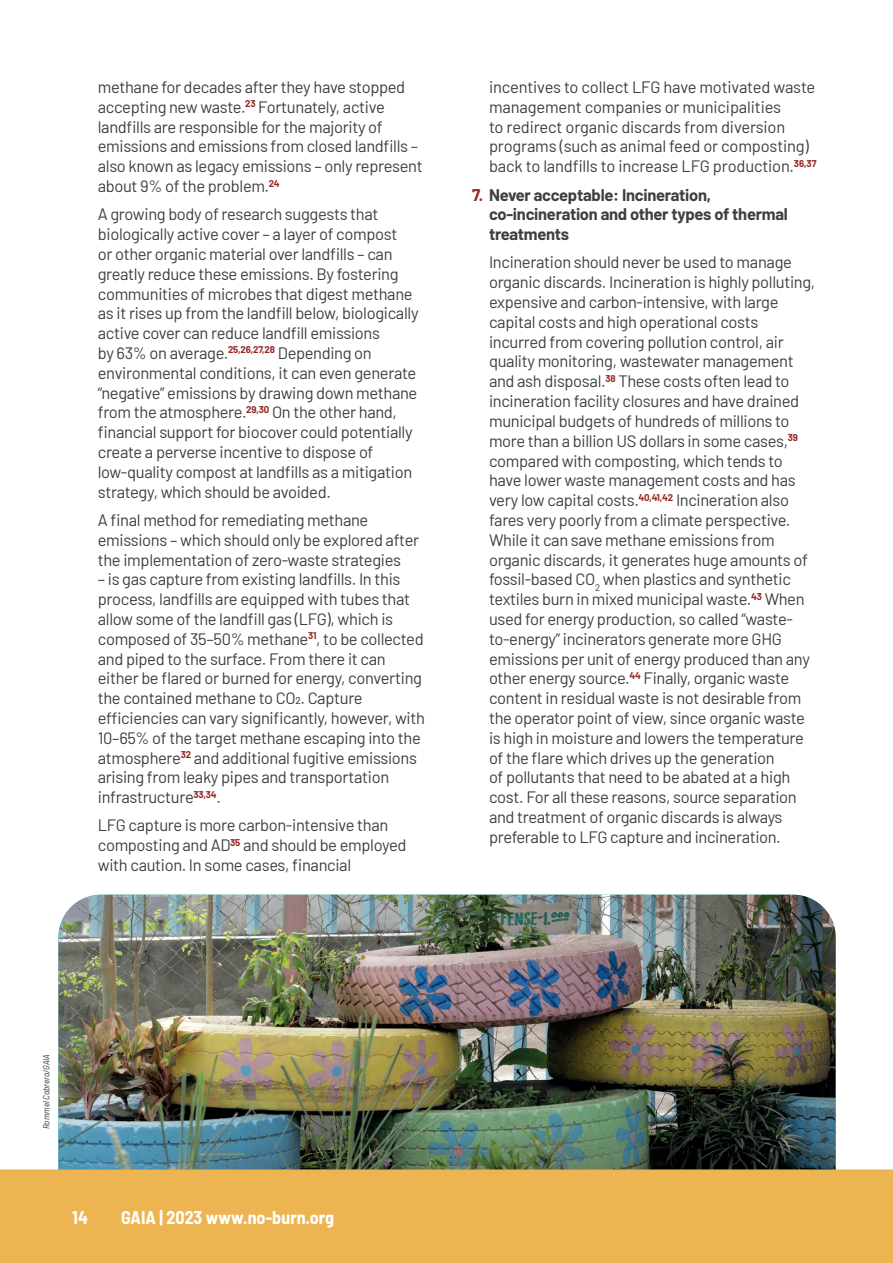
<style>
.page{position:relative;width:893px;height:1263px;background:#fff}
.page>*{position:absolute;margin:0;border:0;box-sizing:border-box;transform-origin:0 0}
.t1{font:700 semi-condensed 18px "Barlow";color:#fff}
.t2{font:16.5px/19.8px "Barlow";letter-spacing:-.02em;color:#3e3e3f}
.t3{font:700 16.5px/19.8px "Barlow";letter-spacing:-.015em;color:#3e3e3f}
.t4{font:italic semi-condensed 9px "Barlow";color:#3e3e3f}
.s1{color:#952825}
</style>
<div class="page">
<div style="left:0;top:1169px;width:893px;height:94px;background:#ecb551"></div>
<img style="left:58px;top:895px;width:778px;height:274px">
<p class="t2" style="left:98px;top:76px;width:326px">methane for decades after they have stopped accepting new waste.<sup>23</sup> Fortunately, active landfills are responsible for the majority of emissions and emissions from closed landfills – also known as legacy emissions – only represent about 9% of the problem.<sup>24</sup></p>
<p class="t2" style="left:98px;top:203px;width:322px">A growing body of research suggests that biologically active cover – a layer of compost<br>or other organic material over landfills – can greatly reduce these emissions. By fostering communities of microbes that digest methane as it rises up from the landfill below, biologically active cover can reduce landfill emissions<br>by 63% on average.<sup>25,26,27,28</sup> Depending on environmental conditions, it can even generate “negative” emissions by drawing down methane from the atmosphere.<sup>29,30</sup> On the other hand, financial support for biocover could potentially create a perverse incentive to dispose of low-quality compost at landfills as a mitigation strategy, which should be avoided.</p>
<p class="t2" style="left:98px;top:509px;width:323px">A final method for remediating methane emissions – which should only be explored after the implementation of zero-waste strategies</p>
<p class="t2" style="left:98px;top:568px;width:329px">– is gas capture from existing landfills. In this process, landfills are equipped with tubes that allow some of the landfill gas (LFG), which is composed of 35–50% methane<sup>31</sup>, to be collected and piped to the surface. From there it can either be flared or burned for energy, converting the contained methane to CO2. Capture efficiencies can vary significantly, however, with 10–65% of the target methane escaping into the atmosphere<sup>32</sup> and additional fugitive emissions arising from leaky pipes and transportation infrastructure<sup>33,34</sup>.</p>
<p class="t2" style="left:98px;top:814px;width:310px">LFG capture is more carbon-intensive than composting and AD<sup>35</sup> and should be employed with caution. In some cases, financial</p>
<p class="t2" style="left:489px;top:76px;width:329px">incentives to collect LFG have motivated waste management companies or municipalities<br>to redirect organic discards from diversion programs (such as animal feed or composting) back to landfills to increase LFG production.<sup>36,37</sup></p>
<p class="t3" style="left:489px;top:183px;width:300px;text-indent:-17px"><span class="s1">7.</span> Never acceptable: Incineration, co-incineration and other types of thermal treatments</p>
<p class="t2" style="left:489px;top:251px;width:328px">Incineration should never be used to manage organic discards. Incineration is highly polluting, expensive and carbon-intensive, with large capital costs and high operational costs incurred from covering pollution control, air quality monitoring, wastewater management and ash disposal.<sup>38</sup> These costs often lead to incineration facility closures and have drained municipal budgets of hundreds of millions to more than a billion US dollars in some cases,<sup>39 </sup>compared with composting, which tends to have lower waste management costs and has very low capital costs.<sup>40,41,42</sup> Incineration also fares very poorly from a climate perspective.<br>While it can save methane emissions from organic discards, it generates huge amounts of fossil-based CO<sub>2</sub> when plastics and synthetic textiles burn in mixed municipal waste.<sup>43</sup> When used for energy production, so called “waste&shy;to-energy” incinerators generate more GHG emissions per unit of energy produced than any other energy source.<sup>44</sup> Finally, organic waste content in residual waste is not desirable from the operator point of view, since organic waste is high in moisture and lowers the temperature of the flare which drives up the generation<br>of pollutants that need to be abated at a high cost. For all these reasons, source separation and treatment of organic discards is always preferable to LFG capture and incineration.</p>
<p class="t4" style="left:40px;top:1129px;width:76px;rotate:-90deg">Rommel Cabrera/GAIA</p>
<p class="t1" style="left:72px;top:1204px;width:17px">14</p>
<p class="t1" style="left:121px;top:1204px;width:214px">GAIA | 2023 www.no-burn.org</p>
</div>
